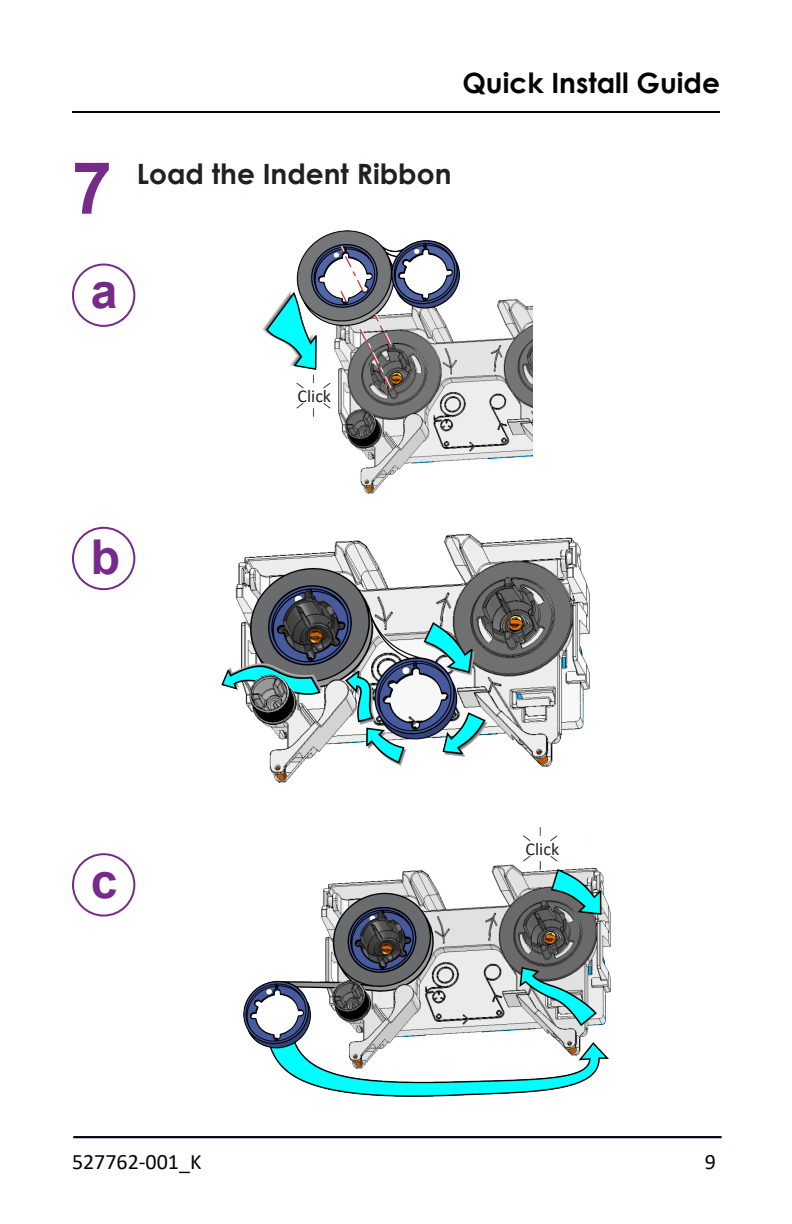
<style>
.page{position:relative;width:792px;height:1224px;background:#fff}
.page>*{position:absolute;margin:0;border:0;box-sizing:border-box;transform-origin:0 0}
.LargeNumber{font:700 72px "Arial";color:#762b8a}
.Letter{font:700 48px "Arial";color:#762b8a}
.Heading{font:700 28px "Century Gothic";color:#231f20}
.t1{font:700 28px "Century Gothic";color:#040503}
.t2{font:22px "Calibri";color:#040503}
.Callout{font:18px "Calibri";color:#231f20}
</style>
<div class="page">
<img style="left:222px;top:533px;width:368px;height:250px">
<div style="left:72px;top:264px;width:63px;height:63px;border:2px solid #762b8a;border-radius:50%"></div>
<div style="left:72px;top:853px;width:63px;height:64px;border:2px solid #762b8a;border-radius:50%"></div>
<div style="left:72px;top:527px;width:63px;height:63px;border:2px solid #762b8a;border-radius:50%"></div>
<img style="left:262px;top:230px;width:271px;height:264px">
<div style="left:298px;top:389px;width:31px;height:16px;background:#fff;border-radius:50%"></div>
<img style="left:243px;top:827px;width:368px;height:270px">
<div style="left:526px;top:841px;width:31px;height:17px;background:#fff;border-radius:50%"></div>
<hr style="left:72px;top:111px;width:648px;height:2px;background:#040503">
<hr style="left:73px;top:1136px;width:648px;height:2px;background:#040503">
<p class="LargeNumber" style="left:72px;top:138px;width:42px">7</p>
<p class="t1" style="left:462px;top:62px;width:259px">Quick Install Guide</p>
<p class="Heading" style="left:137px;top:152px;width:316px">Load the Indent Ribbon</p>
<p class="Letter" style="left:91px;top:257px;width:28px">a</p>
<p class="Callout" style="left:298px;top:384px;width:35px">Click</p>
<p class="Letter" style="left:91px;top:523px;width:31px">b</p>
<p class="Letter" style="left:91px;top:847px;width:28px">c</p>
<p class="Callout" style="left:526px;top:837px;width:35px">Click</p>
<p class="t2" style="left:72px;top:1146px;width:131px">527762-001_K</p>
<p class="t2" style="left:705px;top:1146px;width:13px">9</p>
</div>
